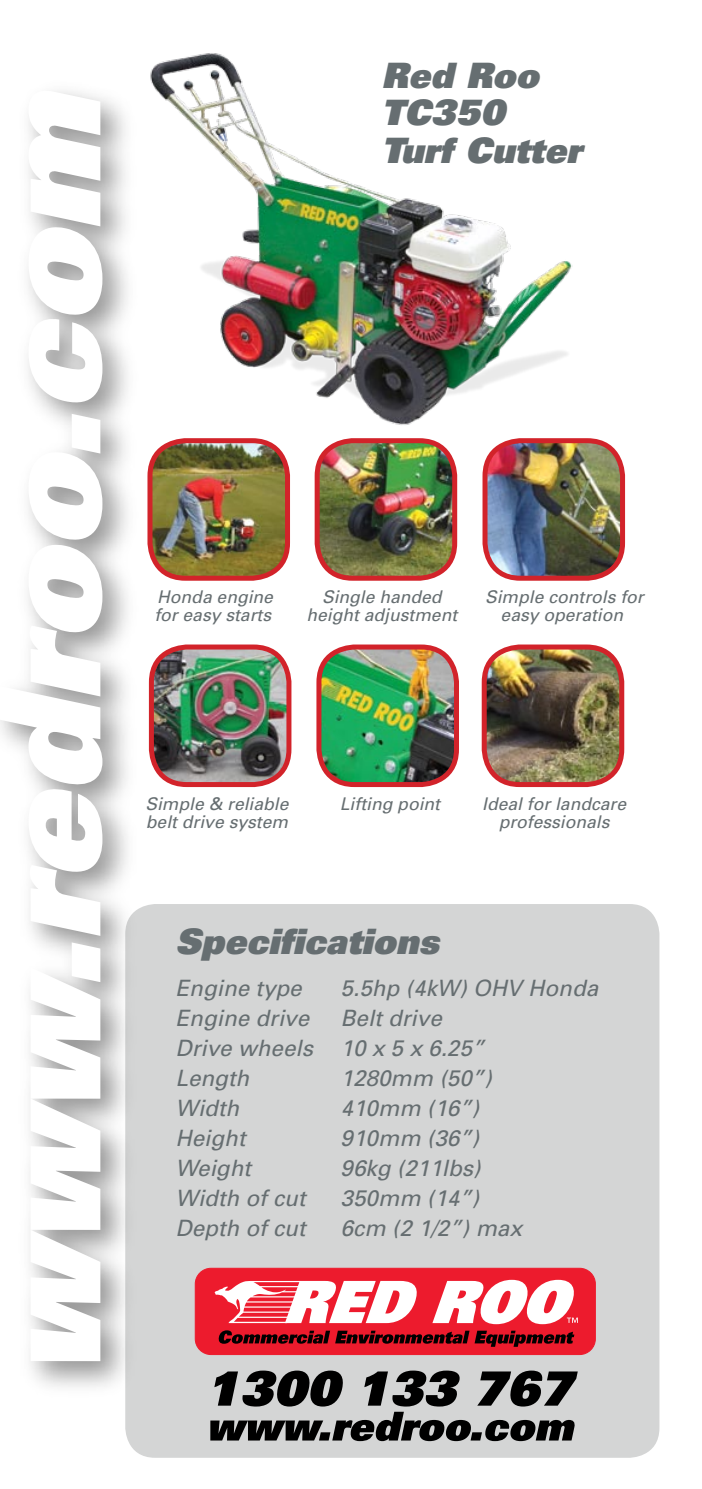
<style>
.page{position:relative;width:702px;height:1489px;background:#fff}
.page>*{position:absolute;margin:0;border:0;box-sizing:border-box;transform-origin:0 0}
.t1{font:italic 900 35px/37.5px "Univers";color:#666e71}
.t2{font:italic 22.5px/30px "Univers";color:#666e71}
.t3{font:italic 17.5px/17.5px "Univers";color:#666e71;text-align:center}
</style>
<div class="page">
<img style="left:150px;top:53px;width:422px;height:372px">
<div style="left:125px;top:904px;width:534px;height:553px;background:#d4d5d5;border-radius:30px"></div>
<div style="left:0;top:79px;width:140px;height:1318px;background:#000;opacity:.43"></div>
<svg style="left:0;top:88px;width:102px;height:1272px"></svg>
<svg style="left:210px;top:1370px;width:367px;height:70px"></svg>
<img style="left:484px;top:647px;width:137px;height:137px;border-radius:35px">
<div style="left:481px;top:644px;width:143px;height:143px;border:5px solid #d2232a;border-radius:35px"></div>
<img style="left:151px;top:647px;width:138px;height:137px;border-radius:35px">
<div style="left:149px;top:644px;width:142px;height:143px;border:5px solid #d2232a;border-radius:35px"></div>
<img style="left:319px;top:647px;width:137px;height:137px;border-radius:35px">
<div style="left:316px;top:644px;width:143px;height:143px;border:5px solid #d2232a;border-radius:35px"></div>
<img style="left:485px;top:440px;width:137px;height:138px;border-radius:35px">
<div style="left:482px;top:438px;width:143px;height:142px;border:5px solid #d2232a;border-radius:35px"></div>
<img style="left:317px;top:440px;width:137px;height:138px;border-radius:35px">
<div style="left:314px;top:438px;width:143px;height:142px;border:5px solid #d2232a;border-radius:35px"></div>
<img style="left:150px;top:440px;width:137px;height:138px;border-radius:35px">
<div style="left:147px;top:438px;width:143px;height:142px;border:5px solid #d2232a;border-radius:35px"></div>
<div style="left:195px;top:1268px;width:400px;height:86px;background:#ed1b2d;border-radius:16px"></div>
<div style="left:195px;top:1267px;width:401px;height:87px;border:1px solid #ed1b2d;border-radius:16px"></div>
<svg style="left:218px;top:1330px;width:356px;height:16px"></svg>
<svg style="left:214px;top:1280px;width:203px;height:42px"></svg>
<svg style="left:432px;top:1279px;width:146px;height:44px"></svg>
<h1 class="t1" style="left:381px;top:55px;width:202px">Red Roo<br>TC350<br>Turf Cutter</h1>
<p class="t3" style="left:154px;top:588px;width:120px;text-align:left">Honda engine for easy starts</p>
<p class="t3" style="left:306px;top:588px;width:152px">Single handed height adjustment</p>
<p class="t3" style="left:485px;top:588px;width:160px">Simple controls for easy operation</p>
<p class="t3" style="left:145px;top:795px;width:144px;text-align:left">Simple &amp; reliable belt drive system</p>
<p class="t3" style="left:340px;top:795px;width:102px">Lifting point</p>
<p class="t3" style="left:482px;top:795px;width:145px">Ideal for landcare professionals</p>
<h1 class="t1" style="left:175px;top:921px;width:265px">Specifications</h1>
<p class="t2" style="left:175px;top:972px;width:128px">Engine type</p>
<p class="t2" style="left:340px;top:972px;width:259px">5.5hp (4kW) OHV Honda</p>
<p class="t2" style="left:175px;top:1002px;width:135px">Engine drive</p>
<p class="t2" style="left:175px;top:1002px;width:310px;text-indent:165px">Belt drive<br>Drive wheels 10 x 5 x 6.25”<br>Length</p>
<p class="t2" style="left:340px;top:1062px;width:153px">1280mm (50”)</p>
<p class="t2" style="left:175px;top:1092px;width:65px">Width</p>
<p class="t2" style="left:340px;top:1092px;width:140px">410mm (16”)</p>
<p class="t2" style="left:175px;top:1122px;width:71px">Height</p>
<p class="t2" style="left:340px;top:1122px;width:140px">910mm (36”)</p>
<p class="t2" style="left:175px;top:1152px;width:77px">Weight</p>
<p class="t2" style="left:340px;top:1152px;width:142px">96kg (211lbs)</p>
<p class="t2" style="left:175px;top:1182px;width:131px">Width of cut</p>
<p class="t2" style="left:340px;top:1182px;width:140px">350mm (14”)</p>
<p class="t2" style="left:175px;top:1212px;width:131px">Depth of cut</p>
<p class="t2" style="left:340px;top:1212px;width:183px">6cm (2 1/2”) max</p>
</div>
